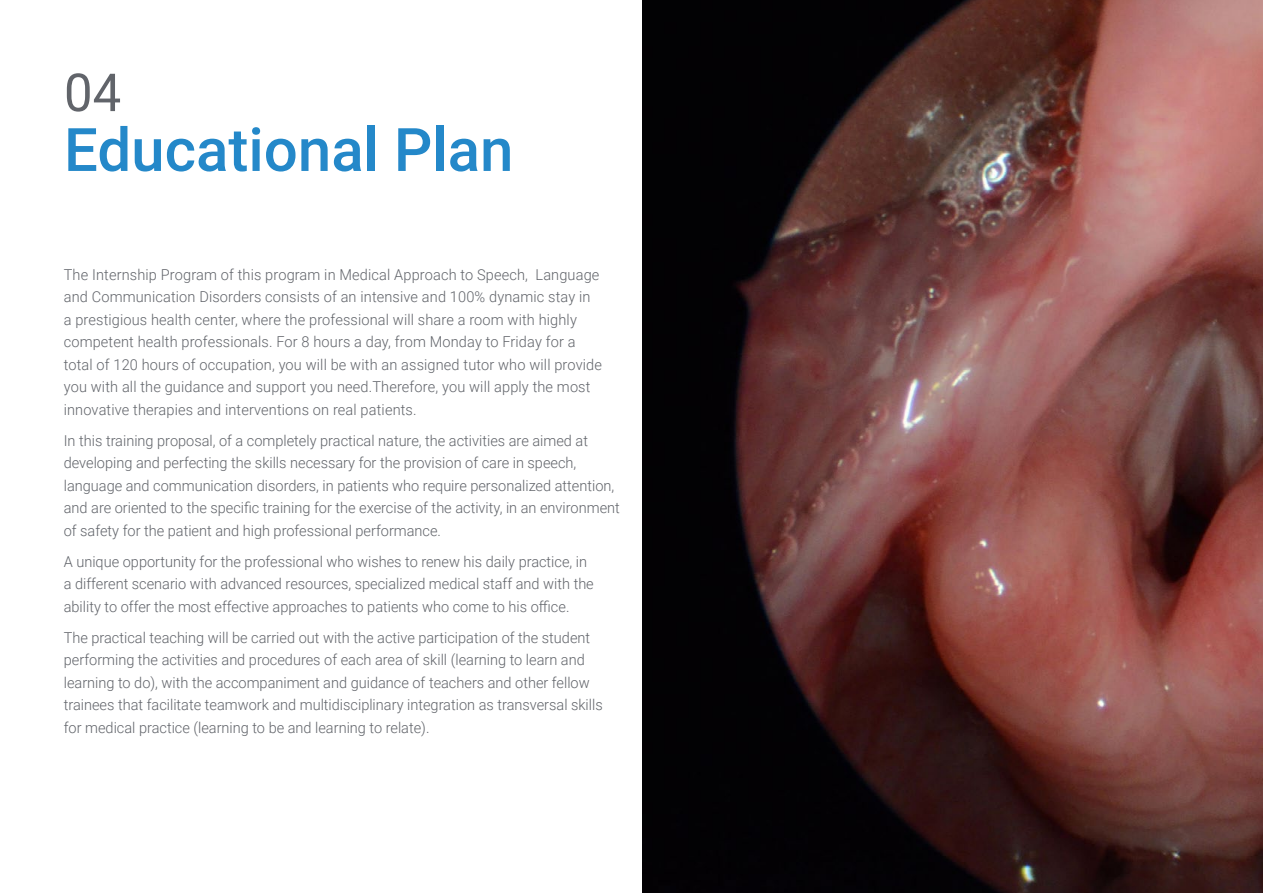
<style>
.page{position:relative;width:1263px;height:893px;background:#fff}
.page>*{position:absolute;margin:0;border:0;box-sizing:border-box;transform-origin:0 0}
.t1{font:500 60px "Roboto";color:#2488c9}
.t2{font:52.5px "Roboto";color:#61646a}
.t3{font:300 15px/22.5px "Roboto";color:#61646a}
</style>
<div class="page">
<img style="left:642px;top:0;width:621px;height:893px">
<h2 class="t2" style="left:64px;top:56px;width:59px">04</h2>
<h1 class="t1" style="left:64px;top:108px;width:451px">Educational Plan</h1>
<p class="t3" style="left:64px;top:262px;width:540px">The Internship Program of this program in Medical Approach to Speech, Language and Communication Disorders consists of an intensive and 100% dynamic stay in a prestigious health center, where the professional will share a room with highly competent health professionals. For 8 hours a day, from Monday to Friday for a total of 120 hours of occupation, you will be with an assigned tutor who will provide you with all the guidance and support you need.Therefore, you will apply the most innovative therapies and interventions on real patients.</p>
<p class="t3" style="left:64px;top:428px;width:557px">In this training proposal, of a completely practical nature, the activities are aimed at developing and perfecting the skills necessary for the provision of care in speech, language and communication disorders, in patients who require personalized attention, and are oriented to the specific training for the exercise of the activity, in an environment of safety for the patient and high professional performance.</p>
<p class="t3" style="left:64px;top:549px;width:531px">A unique opportunity for the professional who wishes to renew his daily practice, in a different scenario with advanced resources, specialized medical staff and with the ability to offer the most effective approaches to patients who come to his office.</p>
<p class="t3" style="left:64px;top:625px;width:540px">The practical teaching will be carried out with the active participation of the student performing the activities and procedures of each area of skill (learning to learn and learning to do), with the accompaniment and guidance of teachers and other fellow trainees that facilitate teamwork and multidisciplinary integration as transversal skills for medical practice (learning to be and learning to relate).</p>
</div>
